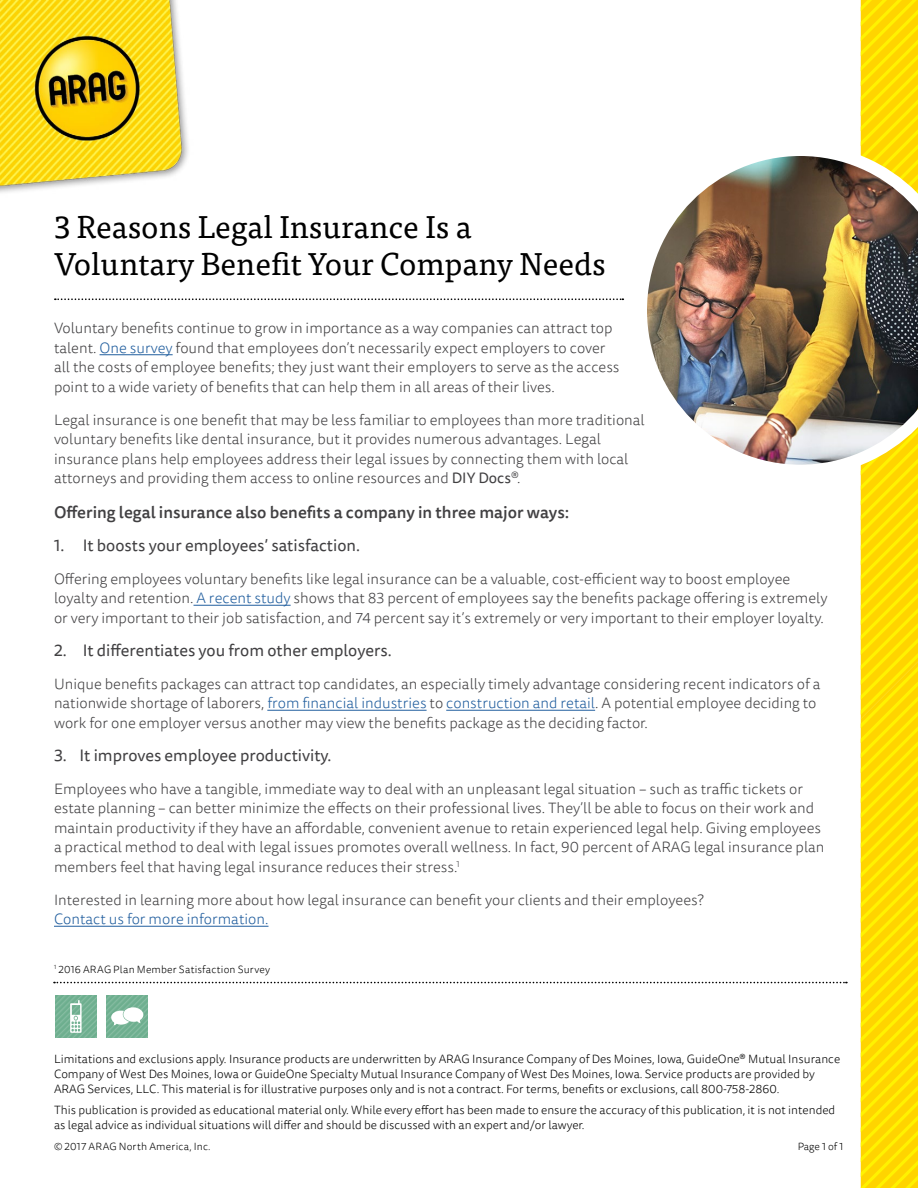
<style>
.page{position:relative;width:918px;height:1188px;background:#fff}
.page>*{position:absolute;margin:0;border:0;box-sizing:border-box;transform-origin:0 0}
.t1{font:31.5px/37.5px "Tisa OT";color:#000}
.t2{font:16.5px "Tisa Sans OT";color:#414042}
.t3{font:500 16.5px "Tisa Sans OT";color:#414042}
.t4{font:300 15px/19.5px "Tisa Sans OT";color:#414042}
.t5{font:300 15px "Tisa Sans OT";color:#215e9e}
.t6{font:300 12px/15px "Tisa Sans OT";color:#000}
.t7{font:300 10.5px "Tisa Sans OT";letter-spacing:.02em;color:#000}
.s1{color:#215e9e}
.s2{font-weight:400}
</style>
<div class="page">
<svg style="left:861px;top:0;width:57px;height:1188px;background:#ffdc00"></svg>
<hr style="left:100px;top:354px;width:73px;height:1px;background:#215e9e">
<hr style="left:194px;top:605px;width:97px;height:1px;background:#215e9e">
<hr style="left:267px;top:710px;width:160px;height:1px;background:#215e9e">
<hr style="left:446px;top:710px;width:149px;height:1px;background:#215e9e">
<hr style="left:54px;top:926px;width:214px;height:1px;background:#215e9e">
<img style="left:647px;top:144px;width:271px;height:333px">
<img style="left:0;top:0;width:188px;height:193px">
<svg style="left:55px;top:298px;width:568px;height:2px"></svg>
<svg style="left:54px;top:982px;width:793px;height:1px"></svg>
<img style="left:55px;top:996px;width:42px;height:41px">
<img style="left:106px;top:996px;width:41px;height:41px">
<svg style="left:70px;top:1000px;width:12px;height:33px"></svg>
<svg style="left:111px;top:1007px;width:32px;height:18px"></svg>
<h1 class="t1" style="left:54px;top:208px;width:553px">3 Reasons Legal Insurance Is a<br>Voluntary Benefit Your Company Needs</h1>
<p class="t4" style="left:54px;top:319px;width:567px">Voluntary benefits continue to grow in importance as a way companies can attract top talent. <span class="s1">One survey</span> found that employees don’t necessarily expect employers to cover all the costs of employee benefits; they just want their employers to serve as the access point to a wide variety of benefits that can help them in all areas of their lives.</p>
<p class="t4" style="left:54px;top:411px;width:592px">Legal insurance is one benefit that may be less familiar to employees than more traditional voluntary benefits like dental insurance, but it provides numerous advantages. Legal insurance plans help employees address their legal issues by connecting them with local attorneys and providing them access to online resources and <span class="s2">DIY Docs</span>®.</p>
<p class="t3" style="left:54px;top:502px;width:517px">Offering legal insurance also benefits a company in three major ways:</p>
<p class="t2" style="left:54px;top:535px;width:308px">1. It boosts your employees’ satisfaction.</p>
<p class="t4" style="left:54px;top:570px;width:775px">Offering employees voluntary benefits like legal insurance can be a valuable, cost-efficient way to boost employee loyalty and retention. <span class="s1">A recent study</span> shows that 83 percent of employees say the benefits package offering is extremely or very important to their job satisfaction, and 74 percent say it’s extremely or very important to their employer loyalty.</p>
<p class="t2" style="left:54px;top:640px;width:339px">2. It differentiates you from other employers.</p>
<p class="t4" style="left:54px;top:675px;width:768px">Unique benefits packages can attract top candidates, an especially timely advantage considering recent indicators of a nationwide shortage of laborers, <span class="s1">from financial industries</span> to <span class="s1">construction and retail</span>. A potential employee deciding to work for one employer versus another may view the benefits package as the deciding factor.</p>
<p class="t2" style="left:54px;top:745px;width:279px">3. It improves employee productivity.</p>
<p class="t4" style="left:54px;top:780px;width:772px">Employees who have a tangible, immediate way to deal with an unpleasant legal situation – such as traffic tickets or estate planning – can better minimize the effects on their professional lives. They’ll be able to focus on their work and maintain productivity if they have an affordable, convenient avenue to retain experienced legal help. Giving employees a practical method to deal with legal issues promotes overall wellness. In fact, 90 percent of ARAG legal insurance plan members feel that having legal insurance reduces their stress.<sup>1</sup></p>
<p class="t4" style="left:54px;top:891px;width:651px">Interested in learning more about how legal insurance can benefit your clients and their employees?</p>
<p class="t5" style="left:54px;top:910px;width:216px">Contact us for more information.</p>
<p class="t7" style="left:54px;top:963px;width:218px"><sup>1</sup> 2016 ARAG Plan Member Satisfaction Survey</p>
<p class="t6" style="left:54px;top:1052px;width:788px">Limitations and exclusions apply. Insurance products are underwritten by ARAG Insurance Company of Des Moines, Iowa, GuideOne® Mutual Insurance<br>Company of West Des Moines, Iowa or GuideOne Specialty Mutual Insurance Company of West Des Moines, Iowa. Service products are provided by<br>ARAG Services, LLC. This material is for illustrative purposes only and is not a contract. For terms, benefits or exclusions, call 800-758-2860.</p>
<p class="t6" style="left:54px;top:1104px;width:783px">This publication is provided as educational material only. While every effort has been made to ensure the accuracy of this publication, it is not intended as legal advice as individual situations will differ and should be discussed with an expert and/or lawyer.</p>
<p class="t7" style="left:54px;top:1140px;width:158px">© 2017 ARAG North America, Inc.</p>
<p class="t7" style="left:798px;top:1140px;width:47px">Page 1 of 1</p>
</div>
